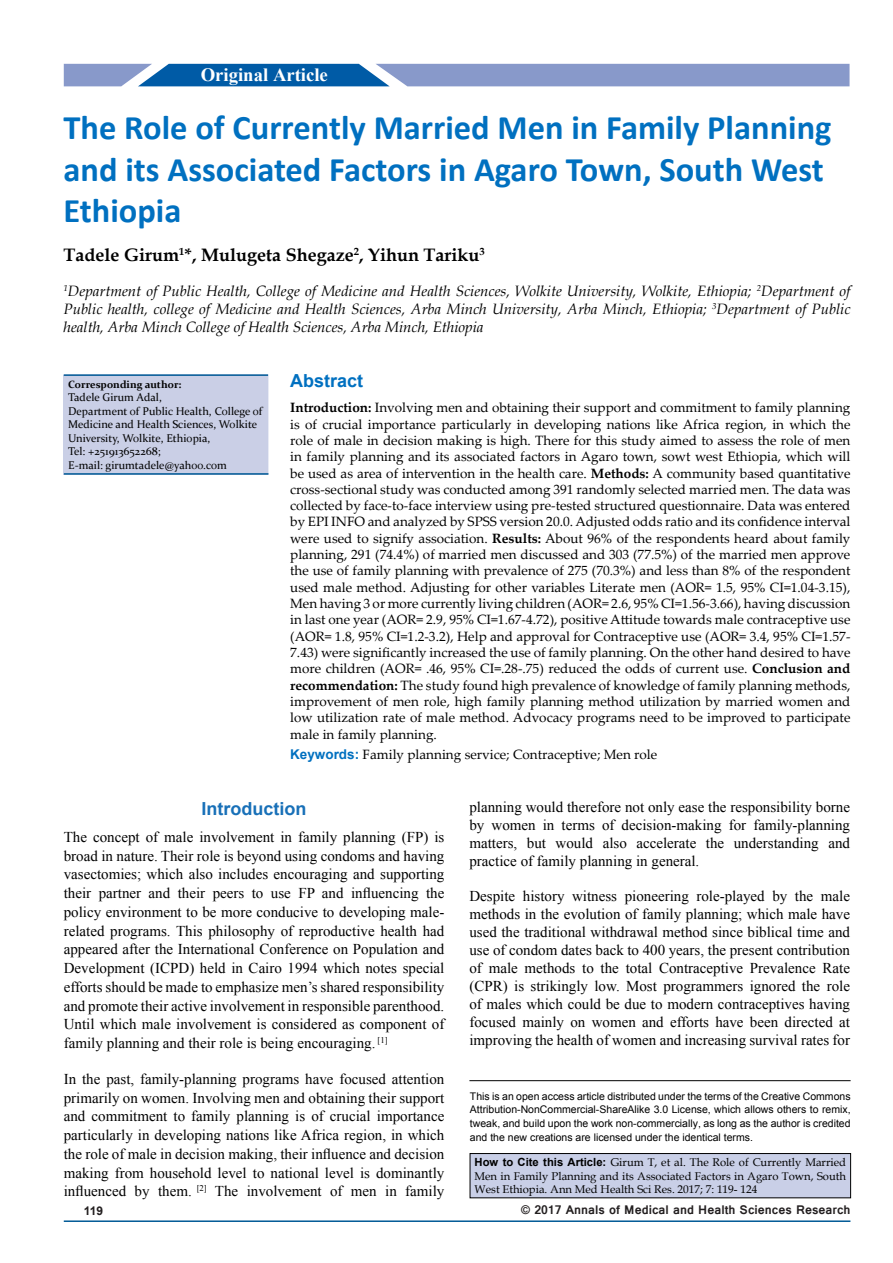
<style>
.page{position:relative;width:893px;height:1263px;background:#fff}
.page>*{position:absolute;margin:0;border:0;box-sizing:border-box;transform-origin:0 0}
.t1{font:700 34.5px/41.4px "Calibri";color:#0070c0}
.t2{font:700 18.75px "Times New Roman";color:#fff}
.t3{font:700 18px "Book Antiqua";color:#000}
.t4{font:700 18px "Arial";color:#1870b8}
.t5{font:700 18px "Arial";color:#0070c0}
.t6{font:15px/18.8px "Times New Roman";color:#000;text-align:justify}
.t7{font:italic 15px/18px "Book Antiqua";color:#000;text-align:justify}
.t8{font:13.5px/16.4px "Palatino Linotype";color:#000;text-align:justify}
.t9{font:700 13.5px "Vrinda";color:#231f20}
.t10{font:700 12px "Arial";color:#231f20}
.t11{font:11.25px/13.5px "Book Antiqua";color:#000;text-align:justify}
.t12{font:11.25px/13.5px "Constantia";color:#000}
.t13{font:10.5px/13.5px "Arial";color:#000;text-align:justify}
.t14{font:700 10.5px "Constantia";color:#000}
.s1{font-weight:700}
.s2{font-family:"Arial";font-weight:700;color:#0070c0}
.s3{font-family:"Arial";font-weight:700}
</style>
<div class="page">
<svg style="left:64px;top:64px;width:785px;height:22px;background:#668bc2"></svg>
<hr style="left:64px;top:1220px;width:786px;height:2px;background:#005a96">
<div style="left:470px;top:1153px;width:381px;height:45px;background:#c9cfe7"></div>
<div style="left:470px;top:1153px;width:381px;height:45px;border:1px solid #000"></div>
<hr style="left:469px;top:1080px;width:382px;height:1px;background:#000">
<div style="left:64px;top:375px;width:204px;height:99px;background:#cacfe6"></div>
<hr style="left:64px;top:473px;width:204px;height:2px;background:#005a96">
<hr style="left:64px;top:374px;width:204px;height:2px;background:#005a96">
<p class="t2" style="left:201px;top:61px;width:129px">Original Article</p>
<h1 class="t1" style="left:64px;top:107px;width:769px">The Role of Currently Married Men in Family Planning and its Associated Factors in Agaro Town, South West<br>Ethiopia</h1>
<p class="t3" style="left:64px;top:242px;width:423px">Tadele Girum<sup>1</sup>*, Mulugeta Shegaze<sup>2</sup>, Yihun Tariku<sup>3</sup></p>
<p class="t7" style="left:64px;top:281px;width:788px"><sup>1</sup>Department of Public Health, College of Medicine and Health Sciences, Wolkite University, Wolkite, Ethiopia; <sup>2</sup>Department of Public health, college of Medicine and Health Sciences, Arba Minch University, Arba Minch, Ethiopia; <sup>3</sup>Department of Public health, Arba Minch College of Health Sciences, Arba Minch, Ethiopia</p>
<p class="t14" style="left:68px;top:377px;width:115px">Corresponding author:</p>
<p class="t12" style="left:68px;top:390px;width:196px">Tadele Girum Adal,<br>Department of Public Health, College of<br>Medicine and Health Sciences, Wolkite<br>University, Wolkite, Ethiopia,<br>Tel: +251913652268;<br>E-mail: girumtadele@yahoo.com</p>
<p class="t5" style="left:290px;top:369px;width:75px">Abstract</p>
<p class="t8" style="left:290px;top:399px;width:562px"><span class="s1">Introduction:</span> Involving men and obtaining their support and commitment to family planning is of crucial importance particularly in developing nations like Africa region, in which the role of male in decision making is high. There for this study aimed to assess the role of men in family planning and its associated factors in Agaro town, sowt west Ethiopia, which will be used as area of intervention in the health care. <span class="s1">Methods:</span> A community based quantitative cross-sectional study was conducted among 391 randomly selected married men. The data was collected by face-to-face interview using pre-tested structured questionnaire. Data was entered by EPI INFO and analyzed by SPSS version 20.0. Adjusted odds ratio and its confidence interval were used to signify association. <span class="s1">Results:</span> About 96% of the respondents heard about family planning, 291 (74.4%) of married men discussed and 303 (77.5%) of the married men approve the use of family planning with prevalence of 275 (70.3%) and less than 8% of the respondent used male method. Adjusting for other variables Literate men (AOR= 1.5, 95% CI=1.04-3.15), Men having 3 or more currently living children (AOR= 2.6, 95% CI=1.56-3.66), having discussion in last one year (AOR= 2.9, 95% CI=1.67-4.72), positive Attitude towards male contraceptive use (AOR= 1.8, 95% CI=1.2-3.2), Help and approval for Contraceptive use (AOR= 3.4, 95% CI=1.57- 7.43) were significantly increased the use of family planning. On the other hand desired to have more children (AOR= .46, 95% CI=.28-.75) reduced the odds of current use. <span class="s1">Conclusion and recommendation:</span> The study found high prevalence of knowledge of family planning methods, improvement of men role, high family planning method utilization by married women and low utilization rate of male method. Advocacy programs need to be improved to participate male in family planning.</p>
<p class="t8" style="left:290px;top:746px;width:369px"><span class="s2">Keywords:</span> Family planning service; Contraceptive; Men role</p>
<p class="t4" style="left:202px;top:796px;width:106px">Introduction</p>
<p class="t6" style="left:64px;top:827px;width:382px">The concept of male involvement in family planning (FP) is broad in nature. Their role is beyond using condoms and having vasectomies; which also includes encouraging and supporting their partner and their peers to use FP and influencing the policy environment to be more conducive to developing male&shy;related programs. This philosophy of reproductive health had appeared after the International Conference on Population and Development (ICPD) held in Cairo 1994 which notes special efforts should be made to emphasize men’s shared responsibility and promote their active involvement in responsible parenthood.<br>Until which male involvement is considered as component of family planning and their role is being encouraging. <sup>[1]</sup></p>
<p class="t6" style="left:64px;top:1069px;width:382px">In the past, family-planning programs have focused attention primarily on women. Involving men and obtaining their support and commitment to family planning is of crucial importance particularly in developing nations like Africa region, in which the role of male in decision making, their influence and decision making from household level to national level is dominantly influenced by them. <sup>[2]</sup> The involvement of men in family</p>
<p class="t6" style="left:469px;top:798px;width:382px;line-height:18px">planning would therefore not only ease the responsibility borne by women in terms of decision-making for family-planning matters, but would also accelerate the understanding and practice of family planning in general.</p>
<p class="t6" style="left:469px;top:887px;width:382px;line-height:18px">Despite history witness pioneering role-played by the male methods in the evolution of family planning; which male have used the traditional withdrawal method since biblical time and use of condom dates back to 400 years, the present contribution of male methods to the total Contraceptive Prevalence Rate (CPR) is strikingly low. Most programmers ignored the role of males which could be due to modern contraceptives having focused mainly on women and efforts have been directed at improving the health of women and increasing survival rates for</p>
<p class="t13" style="left:470px;top:1090px;width:382px">This is an open access article distributed under the terms of the Creative Commons Attribution‑NonCommercial‑ShareAlike 3.0 License, which allows others to remix, tweak, and build upon the work non‑commercially, as long as the author is credited and the new creations are licensed under the identical terms.</p>
<p class="t11" style="left:475px;top:1155px;width:373px"><span class="s3">How to Cite this Article:</span> Girum T, et al. The Role of Currently Married Men in Family Planning and its Associated Factors in Agaro Town, South West Ethiopia. Ann Med Health Sci Res. 2017; 7: 119- 124</p>
<p class="t10" style="left:84px;top:1203px;width:21px">119</p>
<p class="t9" style="left:521px;top:1201px;width:331px">© 2017 Annals of Medical and Health Sciences Research</p>
</div>
